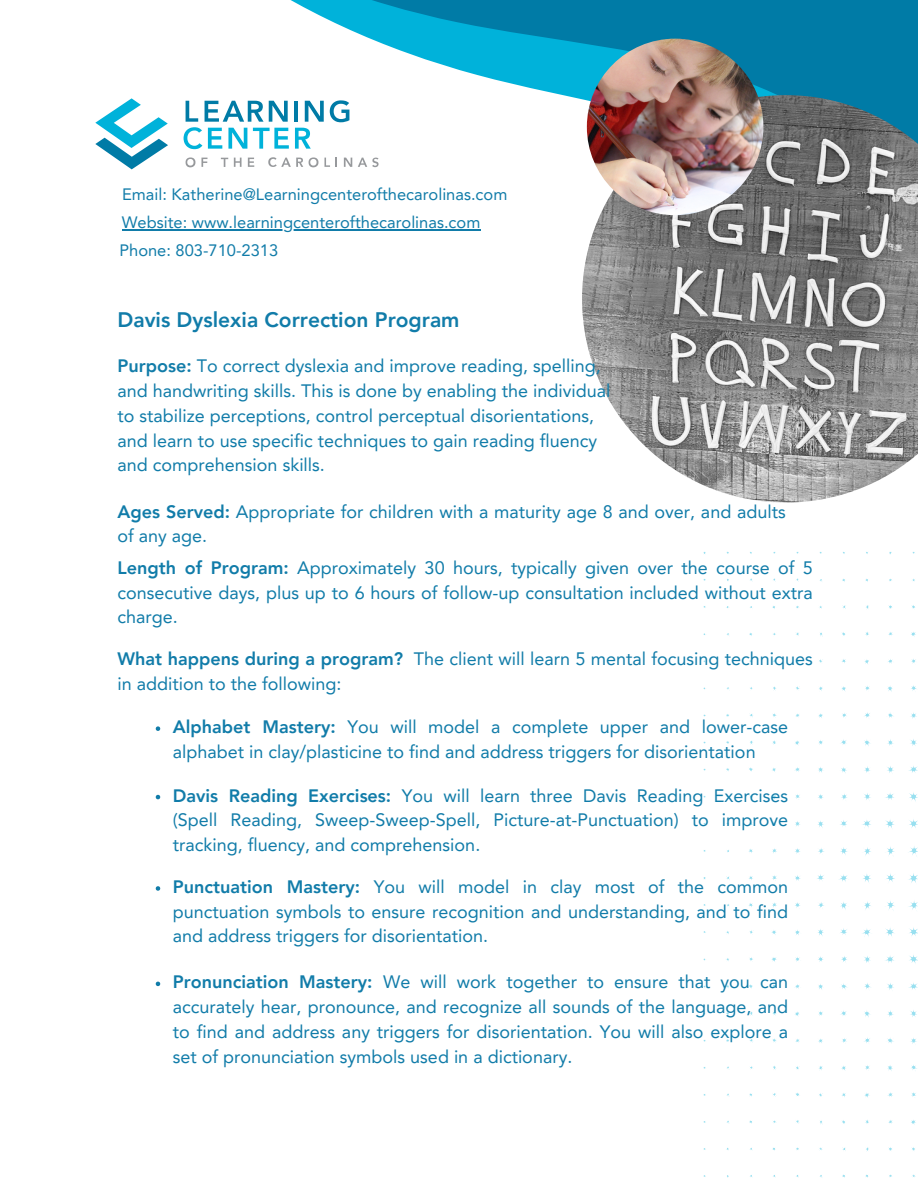
<style>
.page{position:relative;width:918px;height:1188px;background:#fff}
.page>*{position:absolute;margin:0;border:0;box-sizing:border-box;transform-origin:0 0}
.t1{font:800 21px "Avenir LT Pro";color:#117ca9}
.t2{font:18px/24.8px "Avenir LT Pro";color:#117ca9}
.t3{font:16.5px "Avenir LT Pro";color:#117ca9}
.s1{font-weight:800}
</style>
<div class="page">
<svg style="left:122px;top:0;width:796px;height:231px"></svg>
<svg style="left:911px;top:1120px;width:5px;height:5px"></svg>
<svg style="left:911px;top:1092px;width:5px;height:5px"></svg>
<svg style="left:911px;top:1065px;width:6px;height:6px"></svg>
<svg style="left:911px;top:1038px;width:6px;height:6px"></svg>
<svg style="left:910px;top:1010px;width:7px;height:7px"></svg>
<svg style="left:909px;top:983px;width:9px;height:7px"></svg>
<svg style="left:909px;top:955px;width:9px;height:9px"></svg>
<svg style="left:909px;top:927px;width:9px;height:9px"></svg>
<svg style="left:908px;top:901px;width:10px;height:9px"></svg>
<svg style="left:908px;top:873px;width:10px;height:10px"></svg>
<svg style="left:908px;top:846px;width:10px;height:10px"></svg>
<svg style="left:909px;top:819px;width:9px;height:9px"></svg>
<svg style="left:909px;top:792px;width:9px;height:10px"></svg>
<svg style="left:909px;top:766px;width:9px;height:7px"></svg>
<svg style="left:910px;top:739px;width:7px;height:7px"></svg>
<svg style="left:911px;top:712px;width:6px;height:7px"></svg>
<svg style="left:911px;top:685px;width:6px;height:6px"></svg>
<svg style="left:911px;top:659px;width:5px;height:5px"></svg>
<svg style="left:911px;top:632px;width:5px;height:5px"></svg>
<svg style="left:888px;top:1120px;width:5px;height:4px"></svg>
<svg style="left:887px;top:1092px;width:6px;height:5px"></svg>
<svg style="left:887px;top:1065px;width:6px;height:6px"></svg>
<svg style="left:887px;top:1038px;width:7px;height:6px"></svg>
<svg style="left:887px;top:1010px;width:7px;height:7px"></svg>
<svg style="left:887px;top:983px;width:7px;height:7px"></svg>
<svg style="left:885px;top:956px;width:9px;height:7px"></svg>
<svg style="left:885px;top:928px;width:9px;height:8px"></svg>
<svg style="left:887px;top:901px;width:7px;height:10px"></svg>
<svg style="left:886px;top:873px;width:9px;height:9px"></svg>
<svg style="left:887px;top:847px;width:8px;height:9px"></svg>
<svg style="left:885px;top:819px;width:9px;height:9px"></svg>
<svg style="left:885px;top:793px;width:9px;height:7px"></svg>
<svg style="left:887px;top:766px;width:7px;height:7px"></svg>
<svg style="left:887px;top:739px;width:7px;height:7px"></svg>
<svg style="left:888px;top:712px;width:6px;height:6px"></svg>
<svg style="left:887px;top:686px;width:6px;height:6px"></svg>
<svg style="left:888px;top:659px;width:5px;height:5px"></svg>
<svg style="left:888px;top:632px;width:5px;height:4px"></svg>
<svg style="left:865px;top:1120px;width:4px;height:4px"></svg>
<svg style="left:864px;top:1093px;width:6px;height:5px"></svg>
<svg style="left:865px;top:1065px;width:5px;height:5px"></svg>
<svg style="left:864px;top:1038px;width:6px;height:5px"></svg>
<svg style="left:864px;top:1011px;width:7px;height:6px"></svg>
<svg style="left:864px;top:983px;width:7px;height:6px"></svg>
<svg style="left:864px;top:956px;width:7px;height:7px"></svg>
<svg style="left:862px;top:928px;width:9px;height:9px"></svg>
<svg style="left:864px;top:901px;width:7px;height:9px"></svg>
<svg style="left:863px;top:874px;width:8px;height:9px"></svg>
<svg style="left:864px;top:847px;width:7px;height:9px"></svg>
<svg style="left:862px;top:820px;width:9px;height:8px"></svg>
<svg style="left:864px;top:793px;width:7px;height:7px"></svg>
<svg style="left:864px;top:766px;width:6px;height:7px"></svg>
<svg style="left:864px;top:739px;width:7px;height:7px"></svg>
<svg style="left:864px;top:712px;width:6px;height:6px"></svg>
<svg style="left:865px;top:686px;width:5px;height:5px"></svg>
<svg style="left:864px;top:659px;width:5px;height:5px"></svg>
<svg style="left:865px;top:632px;width:4px;height:4px"></svg>
<svg style="left:842px;top:1093px;width:4px;height:4px"></svg>
<svg style="left:841px;top:1066px;width:5px;height:5px"></svg>
<svg style="left:842px;top:1038px;width:5px;height:5px"></svg>
<svg style="left:840px;top:1010px;width:7px;height:6px"></svg>
<svg style="left:841px;top:983px;width:7px;height:7px"></svg>
<svg style="left:841px;top:956px;width:6px;height:6px"></svg>
<svg style="left:840px;top:928px;width:7px;height:7px"></svg>
<svg style="left:840px;top:902px;width:7px;height:8px"></svg>
<svg style="left:839px;top:874px;width:9px;height:8px"></svg>
<svg style="left:840px;top:847px;width:8px;height:8px"></svg>
<svg style="left:840px;top:820px;width:7px;height:7px"></svg>
<svg style="left:841px;top:794px;width:6px;height:6px"></svg>
<svg style="left:841px;top:767px;width:6px;height:6px"></svg>
<svg style="left:840px;top:739px;width:7px;height:6px"></svg>
<svg style="left:842px;top:713px;width:5px;height:5px"></svg>
<svg style="left:841px;top:686px;width:5px;height:5px"></svg>
<svg style="left:819px;top:1066px;width:4px;height:4px"></svg>
<svg style="left:818px;top:1038px;width:5px;height:5px"></svg>
<svg style="left:818px;top:1011px;width:5px;height:5px"></svg>
<svg style="left:818px;top:984px;width:5px;height:6px"></svg>
<svg style="left:818px;top:956px;width:5px;height:6px"></svg>
<svg style="left:818px;top:929px;width:6px;height:7px"></svg>
<svg style="left:818px;top:902px;width:6px;height:6px"></svg>
<svg style="left:817px;top:874px;width:7px;height:7px"></svg>
<svg style="left:818px;top:848px;width:6px;height:6px"></svg>
<svg style="left:818px;top:821px;width:6px;height:7px"></svg>
<svg style="left:818px;top:794px;width:5px;height:6px"></svg>
<svg style="left:818px;top:767px;width:5px;height:6px"></svg>
<svg style="left:819px;top:740px;width:4px;height:5px"></svg>
<svg style="left:818px;top:713px;width:5px;height:5px"></svg>
<svg style="left:819px;top:686px;width:4px;height:5px"></svg>
<svg style="left:795px;top:1092px;width:5px;height:4px"></svg>
<svg style="left:795px;top:1039px;width:5px;height:4px"></svg>
<svg style="left:795px;top:1011px;width:5px;height:6px"></svg>
<svg style="left:794px;top:984px;width:6px;height:5px"></svg>
<svg style="left:795px;top:957px;width:5px;height:5px"></svg>
<svg style="left:795px;top:930px;width:5px;height:5px"></svg>
<svg style="left:795px;top:902px;width:5px;height:6px"></svg>
<svg style="left:795px;top:875px;width:6px;height:6px"></svg>
<svg style="left:795px;top:848px;width:5px;height:6px"></svg>
<svg style="left:795px;top:821px;width:5px;height:5px"></svg>
<svg style="left:795px;top:794px;width:5px;height:5px"></svg>
<svg style="left:794px;top:767px;width:6px;height:5px"></svg>
<svg style="left:795px;top:740px;width:4px;height:6px"></svg>
<svg style="left:772px;top:1038px;width:5px;height:5px"></svg>
<svg style="left:772px;top:1011px;width:5px;height:5px"></svg>
<svg style="left:771px;top:957px;width:6px;height:5px"></svg>
<svg style="left:771px;top:930px;width:5px;height:5px"></svg>
<svg style="left:772px;top:902px;width:5px;height:6px"></svg>
<svg style="left:772px;top:875px;width:5px;height:6px"></svg>
<svg style="left:772px;top:848px;width:5px;height:5px"></svg>
<svg style="left:771px;top:822px;width:5px;height:5px"></svg>
<svg style="left:771px;top:795px;width:6px;height:4px"></svg>
<svg style="left:772px;top:768px;width:4px;height:4px"></svg>
<svg style="left:772px;top:740px;width:4px;height:5px"></svg>
<svg style="left:749px;top:984px;width:4px;height:5px"></svg>
<svg style="left:749px;top:903px;width:4px;height:4px"></svg>
<svg style="left:749px;top:849px;width:4px;height:4px"></svg>
<svg style="left:749px;top:767px;width:4px;height:5px"></svg>
<hr style="left:294px;top:101px;width:4px;height:21px;background:#007ba6">
<svg style="left:305px;top:101px;width:19px;height:21px"></svg>
<svg style="left:330px;top:100px;width:19px;height:22px"></svg>
<svg style="left:184px;top:101px;width:105px;height:48px"></svg>
<svg style="left:295px;top:128px;width:16px;height:21px"></svg>
<svg style="left:186px;top:157px;width:9px;height:10px"></svg>
<svg style="left:201px;top:158px;width:6px;height:9px"></svg>
<svg style="left:221px;top:158px;width:7px;height:9px"></svg>
<svg style="left:234px;top:158px;width:8px;height:9px"></svg>
<svg style="left:248px;top:158px;width:6px;height:9px"></svg>
<svg style="left:268px;top:157px;width:35px;height:10px"></svg>
<svg style="left:309px;top:157px;width:9px;height:10px"></svg>
<svg style="left:324px;top:158px;width:6px;height:9px"></svg>
<svg style="left:344px;top:158px;width:8px;height:9px"></svg>
<svg style="left:358px;top:158px;width:21px;height:9px"></svg>
<svg style="left:95px;top:98px;width:73px;height:71px"></svg>
<img style="left:582px;top:95px;width:336px;height:408px">
<img style="left:587px;top:39px;width:176px;height:176px;border-radius:50%">
<hr style="left:122px;top:229px;width:358px;height:1px;background:#117ca9">
<svg style="left:156px;top:726px;width:4px;height:5px"></svg>
<svg style="left:156px;top:795px;width:4px;height:4px"></svg>
<svg style="left:156px;top:886px;width:4px;height:5px"></svg>
<svg style="left:156px;top:982px;width:4px;height:4px"></svg>
<p class="t3" style="left:122px;top:187px;width:387px">Email: Katherine@Learningcenterofthecarolinas.com</p>
<p class="t3" style="left:122px;top:216px;width:360px">Website: www.learningcenterofthecarolinas.com</p>
<p class="t3" style="left:119px;top:244px;width:160px">Phone: 803-710-2313</p>
<p class="t1" style="left:118px;top:311px;width:344px">Davis Dyslexia Correction Program</p>
<p class="t2" style="left:118px;top:355px;width:495px"><span class="s1">Purpose:</span> To correct dyslexia and improve reading, spelling, and handwriting skills. This is done by enabling the individual to stabilize perceptions, control perceptual disorientations, and learn to use specific techniques to gain reading fluency and comprehension skills.</p>
<p class="t2" style="left:118px;top:501px;width:670px"><span class="s1">Ages Served:</span> Appropriate for children with a maturity age 8 and over, and adults of any age.</p>
<p class="t2" style="left:118px;top:557px;width:697px;text-align:justify"><span class="s1">Length of Program:</span> Approximately 30 hours, typically given over the course of 5 consecutive days, plus up to 6 hours of follow-up consultation included without extra charge.</p>
<p class="t2" style="left:118px;top:648px;width:697px"><span class="s1">What happens during a program?</span> The client will learn 5 mental focusing techniques in addition to the following:</p>
<p class="t2" style="left:173px;top:716px;width:617px"><span class="s1">Alphabet Mastery:</span> You will model a complete upper and lower-case alphabet in clay/plasticine to find and address triggers for disorientation</p>
<p class="t2" style="left:173px;top:785px;width:617px;text-align:justify"><span class="s1">Davis Reading Exercises:</span> You will learn three Davis Reading Exercises (Spell Reading, Sweep-Sweep-Spell, Picture-at-Punctuation) to improve tracking, fluency, and comprehension.</p>
<p class="t2" style="left:173px;top:876px;width:617px;text-align:justify"><span class="s1">Punctuation Mastery:</span> You will model in clay most of the common punctuation symbols to ensure recognition and understanding, and to find and address triggers for disorientation.</p>
<p class="t2" style="left:173px;top:971px;width:617px;text-align:justify"><span class="s1">Pronunciation Mastery:</span> We will work together to ensure that you can accurately hear, pronounce, and recognize all sounds of the language, and to find and address any triggers for disorientation. You will also explore a set of pronunciation symbols used in a dictionary.</p>
</div>
